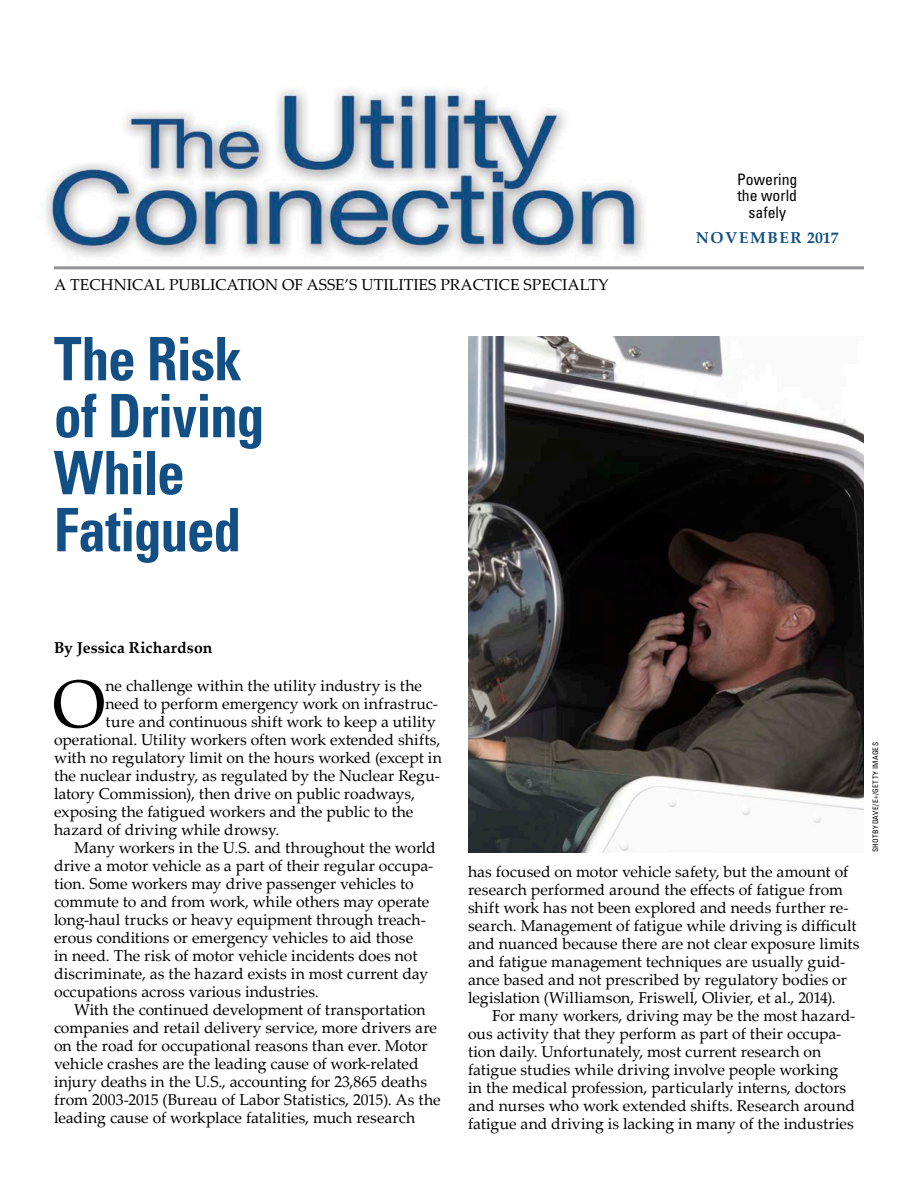
<style>
.page{position:relative;width:918px;height:1188px;background:#fff}
.page>*{position:absolute;margin:0;border:0;box-sizing:border-box;transform-origin:0 0}
.t1{font:67.5px "Palatino Linotype";color:#000}
.t2{font:700 condensed 60px/57px "Univers LT Std";letter-spacing:-.02em;color:#124f85;scale:.92 1}
.t3{font:15.75px/18px "Palatino Linotype";color:#000}
.t4{font:condensed 15.75px/16.5px "Univers LT Std";color:#000;text-align:center}
.t5{font:700 15.75px "Palatino Linotype";letter-spacing:.005em;color:#000}
.t6{font:700 15.75px "Palatino Linotype";letter-spacing:.1em;color:#124f85}
.t7{font:condensed 7.5px "Univers LT Std";letter-spacing:.045em;color:#000}
</style>
<div class="page">
<img style="left:468px;top:337px;width:396px;height:515px">
<hr style="left:54px;top:266px;width:810px;height:3px;background:#939498">
<img style="left:44px;top:87px;width:601px;height:170px">
<p class="t3" style="left:54px;top:275px;width:556px">A TECHNICAL PUBLICATION OF ASSE’S UTILITIES PRACTICE SPECIALTY</p>
<h2 class="t2" style="left:54px;top:330px;width:230px">The Risk of Driving<br>While<br>Fatigued</h2>
<p class="t4" style="left:737px;top:171px;width:62px">Powering the world safely</p>
<p class="t6" style="left:696px;top:227px;width:144px">NOVEMBER 2017</p>
<p class="t5" style="left:54px;top:636px;width:160px">By Jessica Richardson</p>
<h1 class="t1" style="left:52px;top:656px;width:55px">O</h1>
<p class="t3" style="left:105px;top:676px;width:318px">ne challenge within the utility industry is the</p>
<p class="t3" style="left:105px;top:694px;width:334px">need to perform emergency work on infrastruc-</p>
<p class="t3" style="left:105px;top:712px;width:332px">ture and continuous shift work to keep a utility</p>
<p class="t3" style="left:54px;top:730px;width:388px">operational. Utility workers often work extended shifts,</p>
<p class="t3" style="left:54px;top:748px;width:390px">with no regulatory limit on the hours worked (except in</p>
<p class="t3" style="left:54px;top:766px;width:387px">the nuclear industry, as regulated by the Nuclear Regu-</p>
<p class="t3" style="left:54px;top:784px;width:363px">latory Commission), then drive on public roadways,</p>
<p class="t3" style="left:54px;top:802px;width:361px">exposing the fatigued workers and the public to the</p>
<p class="t3" style="left:54px;top:820px;width:227px">hazard of driving while drowsy.</p>
<p class="t3" style="left:74px;top:838px;width:363px">Many workers in the U.S. and throughout the world</p>
<p class="t3" style="left:54px;top:856px;width:381px">drive a motor vehicle as a part of their regular occupa-</p>
<p class="t3" style="left:54px;top:874px;width:361px">tion. Some workers may drive passenger vehicles to</p>
<p class="t3" style="left:54px;top:892px;width:377px">commute to and from work, while others may operate</p>
<p class="t3" style="left:54px;top:910px;width:373px">long-haul trucks or heavy equipment through treach-</p>
<p class="t3" style="left:54px;top:928px;width:361px">erous conditions or emergency vehicles to aid those</p>
<p class="t3" style="left:54px;top:946px;width:365px">in need. The risk of motor vehicle incidents does not</p>
<p class="t3" style="left:54px;top:964px;width:376px">discriminate, as the hazard exists in most current day</p>
<p class="t3" style="left:54px;top:982px;width:266px">occupations across various industries.</p>
<p class="t3" style="left:74px;top:1000px;width:353px">With the continued development of transportation</p>
<p class="t3" style="left:54px;top:1018px;width:385px">companies and retail delivery service, more drivers are</p>
<p class="t3" style="left:54px;top:1036px;width:375px">on the road for occupational reasons than ever. Motor</p>
<p class="t3" style="left:54px;top:1054px;width:366px">vehicle crashes are the leading cause of work-related</p>
<p class="t3" style="left:54px;top:1072px;width:375px">injury deaths in the U.S., accounting for 23,865 deaths</p>
<p class="t3" style="left:54px;top:1090px;width:388px">from 2003-2015 (Bureau of Labor Statistics, 2015). As the</p>
<p class="t3" style="left:54px;top:1108px;width:363px">leading cause of workplace fatalities, much research</p>
<p class="t3" style="left:468px;top:862px;width:393px">has focused on motor vehicle safety, but the amount of research performed around the effects of fatigue from shift work has not been explored and needs further re&shy;search. Management of fatigue while driving is difficult and nuanced because there are not clear exposure limits and fatigue management techniques are usually guid&shy;ance based and not prescribed by regulatory bodies or legislation (Williamson, Friswell, Olivier, et al., 2014).</p>
<p class="t3" style="left:468px;top:1006px;width:389px;text-indent:24px">For many workers, driving may be the most hazard&shy;ous activity that they perform as part of their occupa&shy;tion daily. Unfortunately, most current research on fatigue studies while driving involve people working in the medical profession, particularly interns, doctors and nurses who work extended shifts. Research around fatigue and driving is lacking in many of the industries</p>
<p class="t7" style="left:871px;top:852px;width:111px;rotate:-90deg">SHOTBYDAVE/E+/GETTY IMAGES</p>
</div>
